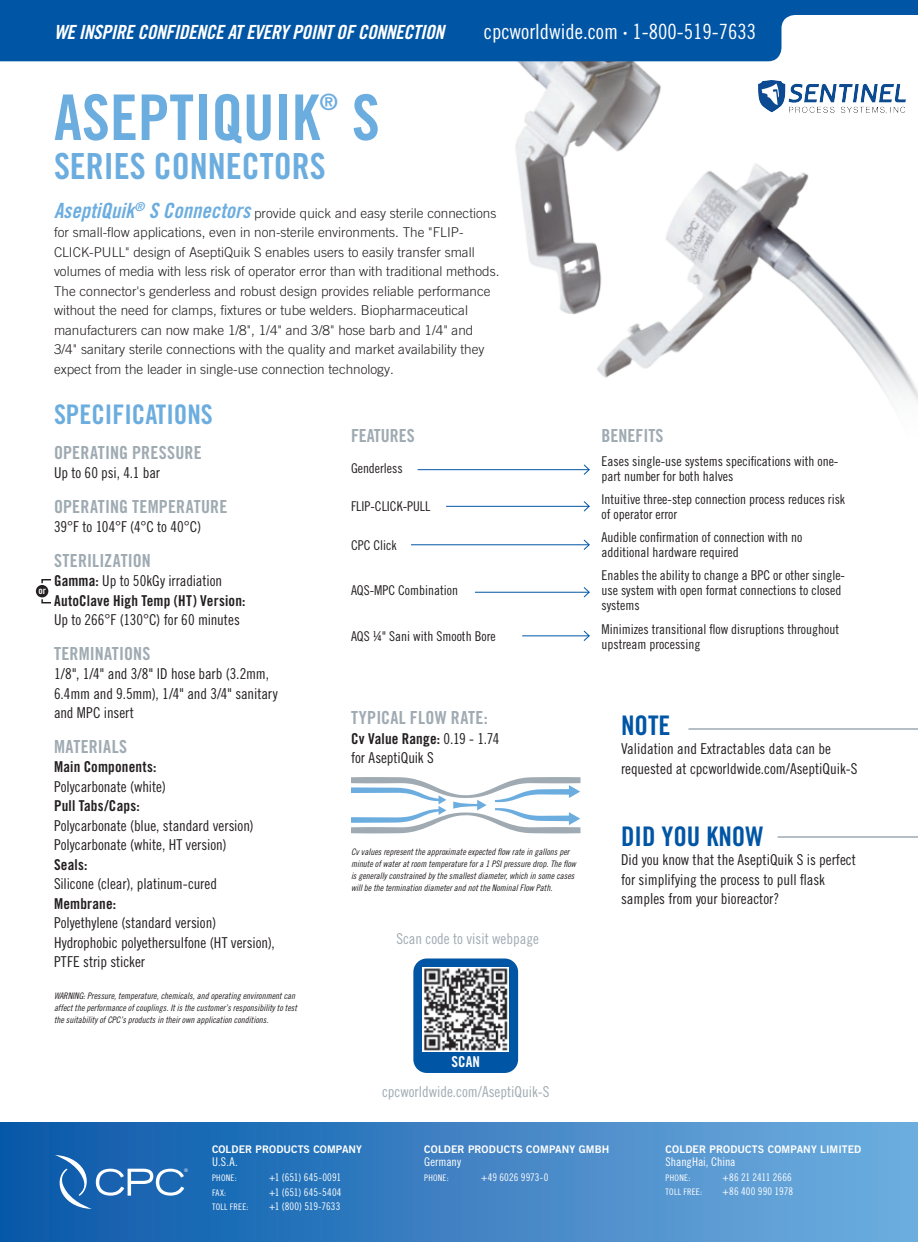
<style>
.page{position:relative;width:918px;height:1242px;background:#fff}
.page>*{position:absolute;margin:0;border:0;box-sizing:border-box;transform-origin:0 0}
.t1{font:63px "Trade Gothic LT Pro Bd Cn 20";color:#6caddf}
.t2{font:36px "Trade Gothic LT Pro Bd Cn 20";color:#6caddf}
.t3{font:27px "Trade Gothic LT Pro Bd Cn 20";color:#6caddf}
.t4{font:27px "Trade Gothic LT Pro Bd Cn 20";color:#0155a5}
.t5{font:22.5px "Trade Gothic LT Pro Bd Cn 20";color:#6caddf}
.t6{font:21px "Trade Gothic LT Pro Cn 18";color:#fff}
.t7{font:19.5px "Trade Gothic LT Pro Bd Cn 20 Obl";letter-spacing:-.02em;color:#fff}
.t8{font:18px "Trade Gothic LT Pro Bd Cn 20";letter-spacing:.01em;color:#9faab2}
.t9{font:15px/19.5px "Trade Gothic LT Pro Cn 18";color:#231f20}
.t10{font:15px "Trade Gothic LT Pro Bd Cn 20";letter-spacing:.01em;color:#231f20}
.t11{font:15px "Trade Gothic LT Pro Cn 18";color:#9faab2}
.t12{font:15px "Trade Gothic LT Pro Bd Cn 20";color:#fff}
.t13{font:300 13.5px/19.5px "Trade Gothic LT Pro";color:#231f20}
.t14{font:13.5px/15px "Trade Gothic LT Pro Cn 18";color:#231f20}
.t15{font:12px "Trade Gothic LT Pro Cn 18";letter-spacing:-.005em;color:#fff}
.t16{font:10.5px "Trade Gothic LT Pro Cn 18";letter-spacing:.015em;color:#fff}
.t17{font:10.5px "Trade Gothic LT Pro Bd 2";letter-spacing:.01em;color:#fff}
.t18{font:9.75px "Trade Gothic LT Pro Bd Cn 20";color:#fff}
.t19{font:9px/12px "Trade Gothic LT Pro Cn 18 Obl";color:#231f20}
.t20{font:9px "Trade Gothic LT Pro Cn 18";letter-spacing:.025em;color:#fff}
.t21{font:300 4.95px "Trade Gothic LT Pro";color:#fff}
.s1{font-family:"Trade Gothic LT Pro Bd Cn 20";font-size:22.5px}
.s2{font-family:"Trade Gothic LT Pro Bd Cn 20 Obl";font-weight:400;font-size:21px;color:#6caddf}
.s3{font-family:"Trade Gothic LT Pro Bd Cn 20"}
.s4{font-family:"Trade Gothic LT Pro Cn 18"}
</style>
<div class="page">
<svg style="left:351px;top:777px;width:229px;height:56px"></svg>
<hr style="left:418px;top:469px;width:171px;height:1px;background:#0155a5">
<svg style="left:583px;top:464px;width:7px;height:11px"></svg>
<hr style="left:446px;top:506px;width:143px;height:1px;background:#0155a5">
<svg style="left:583px;top:501px;width:7px;height:11px"></svg>
<hr style="left:475px;top:592px;width:114px;height:1px;background:#0155a5">
<svg style="left:583px;top:587px;width:7px;height:11px"></svg>
<hr style="left:522px;top:635px;width:67px;height:1px;background:#0155a5">
<svg style="left:583px;top:630px;width:7px;height:11px"></svg>
<hr style="left:411px;top:544px;width:178px;height:1px;background:#0155a5">
<svg style="left:583px;top:539px;width:7px;height:11px"></svg>
<img style="left:378px;top:61px;width:398px;height:317px">
<div style="left:413px;top:958px;width:105px;height:115px;background:#0155a5;border-radius:14px"></div>
<img style="left:423px;top:967px;width:86px;height:85px">
<hr style="left:688px;top:728px;width:230px;height:2px;background:#9faab2">
<div style="left:36px;top:585px;width:12px;height:12px;background:#231f20;border-radius:50%"></div>
<svg style="left:41px;top:579px;width:10px;height:5px"></svg>
<svg style="left:41px;top:599px;width:10px;height:5px"></svg>
<svg style="left:776px;top:99px;width:142px;height:739px"></svg>
<div style="left:0;top:1123px;width:918px;height:119px;background:linear-gradient(to right,#0757a8,#71aedf)"></div>
<svg style="left:55px;top:1155px;width:129px;height:54px;background:#3a7abb"></svg>
<svg style="left:0;top:0;width:918px;height:61px;background:#1d68af"></svg>
<img style="left:759px;top:80px;width:146px;height:33px">
<h3 class="t7" style="left:54px;top:21px;width:392px">WE INSPIRE CONFIDENCE AT EVERY POINT OF CONNECTION</h3>
<h3 class="t6" style="left:484px;top:19px;width:274px">cpcworldwide.com <span class="s1">·</span> 1-800-519-7633</h3>
<h1 class="t1" style="left:54px;top:79px;width:267px">ASEPTIQUIK</h1>
<h3 class="t5" style="left:320px;top:88px;width:19px">®</h3>
<h1 class="t1" style="left:352px;top:79px;width:29px">S</h1>
<h2 class="t2" style="left:54px;top:144px;width:273px">SERIES CONNECTORS</h2>
<p class="t13" style="left:54px;top:203px;width:447px"><span class="s2">AseptiQuik</span><sup>®</sup> <span class="s2">S Connectors</span> provide quick and easy sterile connections for small-flow applications, even in non-sterile environments. The "FLIP-CLICK-PULL" design of AseptiQuik S enables users to easily transfer small volumes of media with less risk of operator error than with traditional methods.<br>The connector's genderless and robust design provides reliable performance without the need for clamps, fixtures or tube welders. Biopharmaceutical manufacturers can now make 1/8", 1/4" and 3/8" hose barb and 1/4" and 3/4" sanitary sterile connections with the quality and market availability they expect from the leader in single-use connection technology.</p>
<p class="t18" style="left:38px;top:584px;width:9px">or</p>
<h3 class="t3" style="left:54px;top:398px;width:160px">SPECIFICATIONS</h3>
<h3 class="t8" style="left:54px;top:442px;width:149px">OPERATING PRESSURE</h3>
<p class="t9" style="left:54px;top:463px;width:107px">Up to 60 psi, 4.1 bar</p>
<h3 class="t8" style="left:54px;top:496px;width:175px">OPERATING TEMPERATURE</h3>
<p class="t9" style="left:54px;top:517px;width:149px">39°F to 104°F (4°C to 40°C)</p>
<h3 class="t8" style="left:54px;top:550px;width:98px">STERILIZATION</h3>
<p class="t9" style="left:54px;top:571px;width:170px"><span class="s3">Gamma:</span> Up to 50kGy irradiation</p>
<p class="t10" style="left:54px;top:592px;width:193px">AutoClave High Temp (HT) Version:</p>
<p class="t9" style="left:54px;top:610px;width:187px">Up to 266°F (130°C) for 60 minutes</p>
<h3 class="t8" style="left:54px;top:643px;width:98px">TERMINATIONS</h3>
<p class="t9" style="left:54px;top:664px;width:225px">1/8", 1/4" and 3/8" ID hose barb (3.2mm,<br>6.4mm and 9.5mm), 1/4" and 3/4" sanitary and MPC insert</p>
<h3 class="t8" style="left:54px;top:736px;width:75px">MATERIALS</h3>
<p class="t10" style="left:54px;top:758px;width:104px">Main Components:</p>
<p class="t9" style="left:54px;top:777px;width:113px">Polycarbonate (white)</p>
<p class="t10" style="left:54px;top:797px;width:87px">Pull Tabs/Caps:</p>
<p class="t9" style="left:54px;top:816px;width:201px">Polycarbonate (blue, standard version)<br>Polycarbonate (white, HT version)</p>
<p class="t10" style="left:54px;top:856px;width:35px">Seals:</p>
<p class="t9" style="left:54px;top:874px;width:165px">Silicone (clear), platinum-cured</p>
<p class="t10" style="left:54px;top:895px;width:64px">Membrane:</p>
<p class="t9" style="left:54px;top:913px;width:222px">Polyethylene (standard version)<br>Hydrophobic polyethersulfone (HT version),<br>PTFE strip sticker</p>
<p class="t19" style="left:54px;top:990px;width:244px">WARNING: Pressure, temperature, chemicals, and operating environment can affect the performance of couplings. It is the customer’s responsibility to test the suitability of CPC’s products in their own application conditions.</p>
<h3 class="t8" style="left:351px;top:425px;width:65px">FEATURES</h3>
<h3 class="t8" style="left:602px;top:425px;width:63px">BENEFITS</h3>
<p class="t14" style="left:351px;top:461px;width:53px">Genderless</p>
<p class="t14" style="left:602px;top:453px;width:238px">Eases single-use systems specifications with one&shy;part number for both halves</p>
<p class="t14" style="left:351px;top:499px;width:81px">FLIP-CLICK-PULL</p>
<p class="t14" style="left:602px;top:491px;width:245px">Intuitive three-step connection process reduces risk of operator error</p>
<p class="t14" style="left:351px;top:537px;width:47px">CPC Click</p>
<p class="t14" style="left:602px;top:530px;width:202px">Audible confirmation of connection with no additional hardware required</p>
<p class="t14" style="left:351px;top:583px;width:109px">AQS-MPC Combination</p>
<p class="t14" style="left:602px;top:568px;width:245px">Enables the ability to change a BPC or other single&shy;use system with open format connections to closed systems</p>
<p class="t14" style="left:351px;top:629px;width:146px">AQS ¼" Sani with Smooth Bore</p>
<p class="t14" style="left:602px;top:621px;width:239px">Minimizes transitional flow disruptions throughout upstream processing</p>
<h3 class="t8" style="left:351px;top:707px;width:138px">TYPICAL FLOW RATE:</h3>
<p class="t10" style="left:351px;top:729px;width:150px">Cv Value Range: <span class="s4">0.19 - 1.74</span></p>
<p class="t9" style="left:351px;top:748px;width:84px">for AseptiQuik S</p>
<p class="t19" style="left:351px;top:846px;width:226px">Cv values represent the approximate expected flow rate in gallons per minute of water at room temperature for a 1 PSI pressure drop. The flow is generally constrained by the smallest diameter, which in some cases will be the termination diameter and not the Nominal Flow Path.</p>
<p class="t11" style="left:396px;top:930px;width:144px">Scan code to visit webpage</p>
<h3 class="t4" style="left:621px;top:709px;width:51px">NOTE</h3>
<p class="t9" style="left:621px;top:739px;width:238px">Validation and Extractables data can be requested at cpcworldwide.com/AseptiQuik-S</p>
<h3 class="t4" style="left:621px;top:819px;width:144px">DID YOU KNOW</h3>
<p class="t9" style="left:621px;top:850px;width:236px">Did you know that the AseptiQuik S is perfect for simplifying the process to pull flask samples from your bioreactor?</p>
<p class="t12" style="left:452px;top:1052px;width:30px">SCAN</p>
<p class="t11" style="left:382px;top:1083px;width:169px">cpcworldwide.com/AseptiQuik-S</p>
<p class="t21" style="left:184px;top:1168px;width:5px">®</p>
<p class="t17" style="left:212px;top:1143px;width:152px">COLDER PRODUCTS COMPANY</p>
<p class="t15" style="left:212px;top:1155px;width:27px">U.S.A.</p>
<p class="t20" style="left:212px;top:1173px;width:26px">PHONE:</p>
<p class="t16" style="left:269px;top:1171px;width:74px">+1 (651) 645-0091</p>
<p class="t20" style="left:212px;top:1188px;width:16px">FAX:</p>
<p class="t16" style="left:269px;top:1186px;width:74px">+1 (651) 645-5404</p>
<p class="t20" style="left:212px;top:1201px;width:38px">TOLL FREE:</p>
<p class="t16" style="left:269px;top:1200px;width:73px">+1 (800) 519-7633</p>
<p class="t17" style="left:424px;top:1143px;width:187px">COLDER PRODUCTS COMPANY GMBH</p>
<p class="t15" style="left:424px;top:1155px;width:38px">Germany</p>
<p class="t20" style="left:424px;top:1173px;width:26px">PHONE:</p>
<p class="t16" style="left:481px;top:1171px;width:69px">+49 6026 9973-0</p>
<p class="t17" style="left:666px;top:1143px;width:197px">COLDER PRODUCTS COMPANY LIMITED</p>
<p class="t15" style="left:666px;top:1155px;width:72px">ShangHai, China</p>
<p class="t20" style="left:666px;top:1173px;width:26px">PHONE:</p>
<p class="t16" style="left:723px;top:1171px;width:71px">+86 21 2411 2666</p>
<p class="t20" style="left:666px;top:1186px;width:38px">TOLL FREE:</p>
<p class="t16" style="left:723px;top:1185px;width:72px">+86 400 990 1978</p>
</div>
